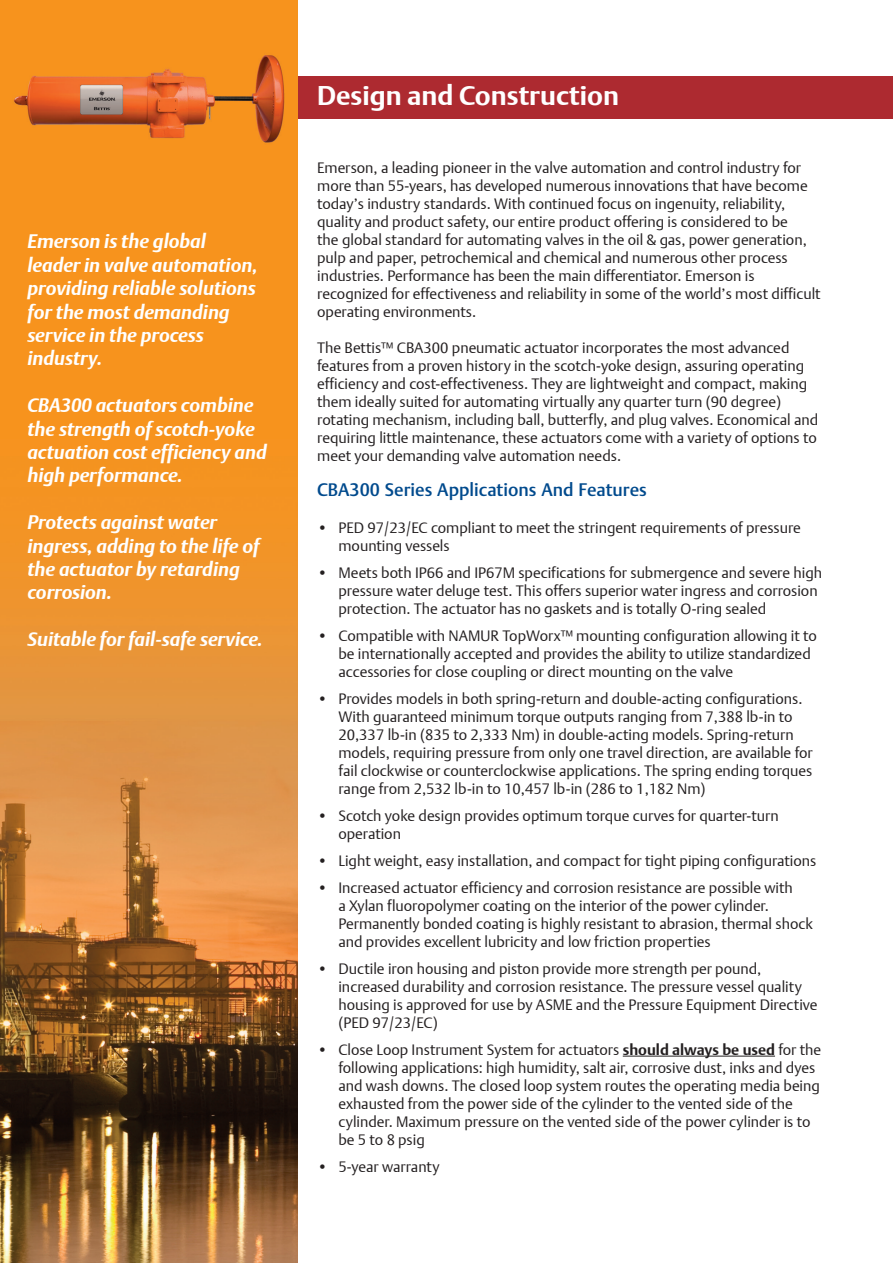
<style>
.page{position:relative;width:893px;height:1263px;background:#fff}
.page>*{position:absolute;margin:0;border:0;box-sizing:border-box;transform-origin:0 0}
.t1{font:700 27px "DTL Argo T";color:#fff}
._4_keys_text{font:italic 700 19.5px/23.4px "DTL Argo T";color:#fff}
.Article_header{font:500 18px "DTL Argo T";color:#004a8d}
.t2{font:15px/18px "DTL Argo T Light";color:#231f20}
.s1{font-family:"DTL Argo T";font-weight:700}
</style>
<div class="page">
<div style="left:0;top:77px;width:893px;height:42px;background:#ad2a30"></div>
<img style="left:0;top:0;width:297px;height:1263px">
<hr style="left:623px;top:1056px;width:152px;height:1px;background:#231f20">
<p class="_4_keys_text" style="left:27px;top:230px;width:232px">Emerson is the global leader in valve automation, providing reliable solutions for the most demanding service in the process industry.</p>
<p class="_4_keys_text" style="left:27px;top:393px;width:241px">CBA300 actuators combine the strength of scotch-yoke actuation cost efficiency and high performance.</p>
<p class="_4_keys_text" style="left:27px;top:510px;width:233px">Protects against water ingress, adding to the life of the actuator by retarding corrosion.</p>
<p class="_4_keys_text" style="left:27px;top:627px;width:237px">Suitable for fail-safe service.</p>
<p class="t1" style="left:317px;top:80px;width:303px">Design and Construction</p>
<p class="t2" style="left:317px;top:158px;width:505px">Emerson, a leading pioneer in the valve automation and control industry for more than 55-years, has developed numerous innovations that have become today’s industry standards. With continued focus on ingenuity, reliability, quality and product safety, our entire product offering is considered to be<br>the global standard for automating valves in the oil &amp; gas, power generation, pulp and paper, petrochemical and chemical and numerous other process industries. Performance has been the main differentiator. Emerson is recognized for effectiveness and reliability in some of the world’s most difficult operating environments.</p>
<p class="t2" style="left:317px;top:338px;width:503px">The Bettis™ CBA300 pneumatic actuator incorporates the most advanced features from a proven history in the scotch-yoke design, assuring operating efficiency and cost-effectiveness. They are lightweight and compact, making them ideally suited for automating virtually any quarter turn (90 degree) rotating mechanism, including ball, butterfly, and plug valves. Economical and requiring little maintenance, these actuators come with a variety of options to meet your demanding valve automation needs.</p>
<p class="Article_header" style="left:317px;top:479px;width:331px">CBA300 Series Applications And Features</p>
<p class="t2" style="left:338px;top:519px;width:464px;text-indent:-21px">• PED 97/23/EC compliant to meet the stringent requirements of pressure mounting vessels</p>
<p class="t2" style="left:338px;top:564px;width:485px;text-indent:-21px">• Meets both IP66 and IP67M specifications for submergence and severe high pressure water deluge test. This offers superior water ingress and corrosion protection. The actuator has no gaskets and is totally O-ring sealed</p>
<p class="t2" style="left:338px;top:627px;width:480px;text-indent:-21px">• Compatible with NAMUR TopWorx™ mounting configuration allowing it to be internationally accepted and provides the ability to utilize standardized accessories for close coupling or direct mounting on the valve</p>
<p class="t2" style="left:338px;top:690px;width:476px;text-indent:-21px">• Provides models in both spring-return and double-acting configurations.<br>With guaranteed minimum torque outputs ranging from 7,388 lb-in to 20,337 lb-in (835 to 2,333 Nm) in double-acting models. Spring-return models, requiring pressure from only one travel direction, are available for fail clockwise or counterclockwise applications. The spring ending torques range from 2,532 lb-in to 10,457 lb-in (286 to 1,182 Nm)</p>
<p class="t2" style="left:338px;top:807px;width:442px;text-indent:-21px">• Scotch yoke design provides optimum torque curves for quarter-turn operation</p>
<p class="t2" style="left:317px;top:852px;width:501px">• Light weight, easy installation, and compact for tight piping configurations</p>
<p class="t2" style="left:338px;top:879px;width:476px;text-indent:-21px">• Increased actuator efficiency and corrosion resistance are possible with<br>a Xylan fluoropolymer coating on the interior of the power cylinder.<br>Permanently bonded coating is highly resistant to abrasion, thermal shock and provides excellent lubricity and low friction properties</p>
<p class="t2" style="left:338px;top:960px;width:481px;text-indent:-21px">• Ductile iron housing and piston provide more strength per pound, increased durability and corrosion resistance. The pressure vessel quality housing is approved for use by ASME and the Pressure Equipment Directive (PED 97/23/EC)</p>
<p class="t2" style="left:338px;top:1041px;width:484px;text-indent:-21px">• Close Loop Instrument System for actuators <span class="s1">should always be used</span> for the following applications: high humidity, salt air, corrosive dust, inks and dyes and wash downs. The closed loop system routes the operating media being exhausted from the power side of the cylinder to the vented side of the cylinder. Maximum pressure on the vented side of the power cylinder is to be 5 to 8 psig</p>
<p class="t2" style="left:317px;top:1158px;width:124px">• 5-year warranty</p>
</div>
